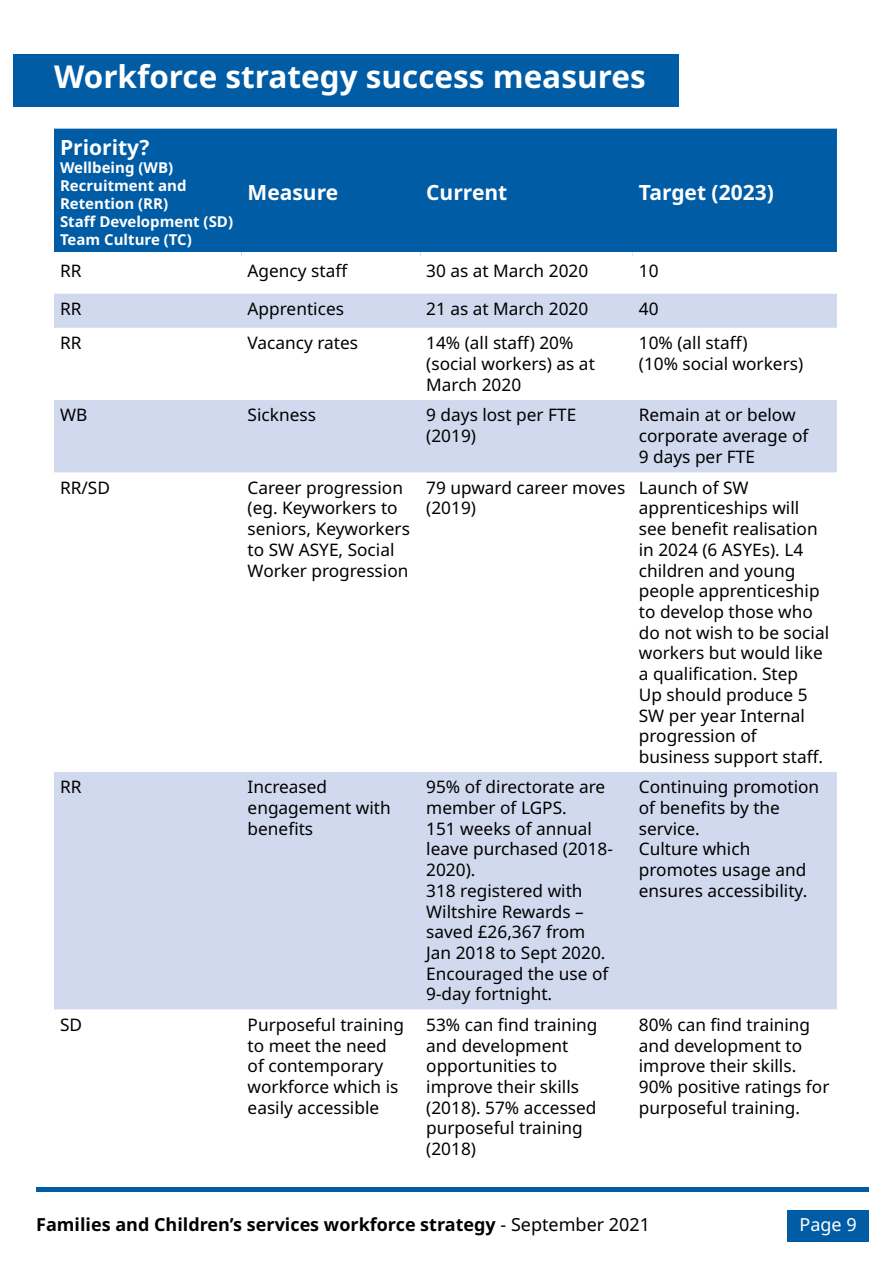
<style>
.page{position:relative;width:893px;height:1263px;background:#fff}
.page>*{position:absolute;margin:0;border:0;box-sizing:border-box;transform-origin:0 0}
.t1{font:700 31.5px "Noto Sans";color:#fff}
.t2{font:700 21px "Noto Sans";color:#fff}
.t3{font:700 18px "Noto Sans";color:#000}
.t4{font:18px "Noto Sans";color:#fff}
.t5{font:17.25px/20.7px "Noto Sans";color:#000}
.t6{font:700 15px/18px "Noto Sans";color:#fff}
.s1{font-weight:400}
</style>
<div class="page">
<div style="left:0;top:54px;width:678px;height:52px;background:#005ca5"></div>
<div style="left:787px;top:1210px;width:81px;height:31px;background:#005ca5"></div>
<div style="left:36px;top:1187px;width:832px;height:5px;background:#005ca5"></div>
<div style="left:54px;top:129px;width:783px;height:123px;background:#005ca5"></div>
<div style="left:54px;top:294px;width:783px;height:34px;background:#d1d9ee"></div>
<svg style="left:54px;top:400px;width:783px;height:609px;fill:#d1d9ee"></svg>
<div style="left:0;top:0;width:13px;height:1263px;background:#fff"></div>
<p class="t1" style="left:54px;top:54px;width:593px">Workforce strategy success measures</p>
<p class="t2" style="left:60px;top:133px;width:91px">Priority?</p>
<p class="t6" style="left:60px;top:159px;width:115px">Wellbeing (WB)</p>
<p class="t6" style="left:60px;top:177px;width:128px">Recruitment and<br>Retention (RR)</p>
<p class="t6" style="left:60px;top:213px;width:175px">Staff Development (SD)</p>
<p class="t6" style="left:60px;top:231px;width:133px">Team Culture (TC)</p>
<p class="t2" style="left:248px;top:178px;width:92px">Measure</p>
<p class="t2" style="left:426px;top:178px;width:83px">Current</p>
<p class="t2" style="left:639px;top:178px;width:137px">Target (2023)</p>
<p class="t5" style="left:60px;top:261px;width:23px">RR</p>
<p class="t5" style="left:248px;top:261px;width:102px">Agency staff</p>
<p class="t5" style="left:426px;top:261px;width:164px">30 as at March 2020</p>
<p class="t5" style="left:639px;top:261px;width:21px">10</p>
<p class="t5" style="left:60px;top:299px;width:23px">RR</p>
<p class="t5" style="left:248px;top:299px;width:98px">Apprentices</p>
<p class="t5" style="left:426px;top:299px;width:164px">21 as at March 2020</p>
<p class="t5" style="left:639px;top:299px;width:21px">40</p>
<p class="t5" style="left:60px;top:333px;width:23px">RR</p>
<p class="t5" style="left:248px;top:333px;width:112px">Vacancy rates</p>
<p class="t5" style="left:426px;top:333px;width:170px">14% (all staff) 20% (social workers) as at<br>March 2020</p>
<p class="t5" style="left:639px;top:333px;width:166px">10% (all staff)<br>(10% social workers)</p>
<p class="t5" style="left:60px;top:405px;width:29px">WB</p>
<p class="t5" style="left:248px;top:405px;width:70px">Sickness</p>
<p class="t5" style="left:426px;top:405px;width:152px">9 days lost per FTE (2019)</p>
<p class="t5" style="left:639px;top:405px;width:171px">Remain at or below corporate average of<br>9 days per FTE</p>
<p class="t5" style="left:60px;top:478px;width:51px">RR/SD</p>
<p class="t5" style="left:248px;top:478px;width:164px">Career progression (eg. Keyworkers to seniors, Keyworkers to SW ASYE, Social<br>Worker progression</p>
<p class="t5" style="left:426px;top:478px;width:201px">79 upward career moves (2019)</p>
<p class="t5" style="left:639px;top:478px;width:192px">Launch of SW apprenticeships will see benefit realisation in 2024 (6 ASYEs). L4 children and young people apprenticeship to develop those who do not wish to be social workers but would like a qualification. Step<br>Up should produce 5<br>SW per year Internal progression of business support staff.</p>
<p class="t5" style="left:60px;top:777px;width:23px">RR</p>
<p class="t5" style="left:248px;top:777px;width:145px">Increased engagement with benefits</p>
<p class="t5" style="left:426px;top:777px;width:181px">95% of directorate are member of LGPS.</p>
<p class="t5" style="left:639px;top:777px;width:182px">Continuing promotion of benefits by the service.</p>
<p class="t5" style="left:639px;top:839px;width:170px">Culture which promotes usage and ensures accessibility.</p>
<p class="t5" style="left:426px;top:818px;width:188px">151 weeks of annual leave purchased (2018-<br>2020).</p>
<p class="t5" style="left:426px;top:881px;width:184px">318 registered with<br>Wiltshire Rewards – saved £26,367 from<br>Jan 2018 to Sept 2020.<br>Encouraged the use of<br>9-day fortnight.</p>
<p class="t5" style="left:60px;top:1015px;width:24px">SD</p>
<p class="t5" style="left:248px;top:1015px;width:158px">Purposeful training to meet the need of contemporary workforce which is easily accessible</p>
<p class="t5" style="left:426px;top:1015px;width:173px">53% can find training and development opportunities to improve their skills (2018). 57% accessed purposeful training (2018)</p>
<p class="t5" style="left:639px;top:1015px;width:173px">80% can find training and development to improve their skills.</p>
<p class="t5" style="left:639px;top:1077px;width:192px">90% positive ratings for purposeful training.</p>
<p class="t3" style="left:36px;top:1212px;width:615px">Families and Children’s services workforce strategy <span class="s1">- September 2021</span></p>
<p class="t4" style="left:800px;top:1212px;width:59px">Page 9</p>
</div>
